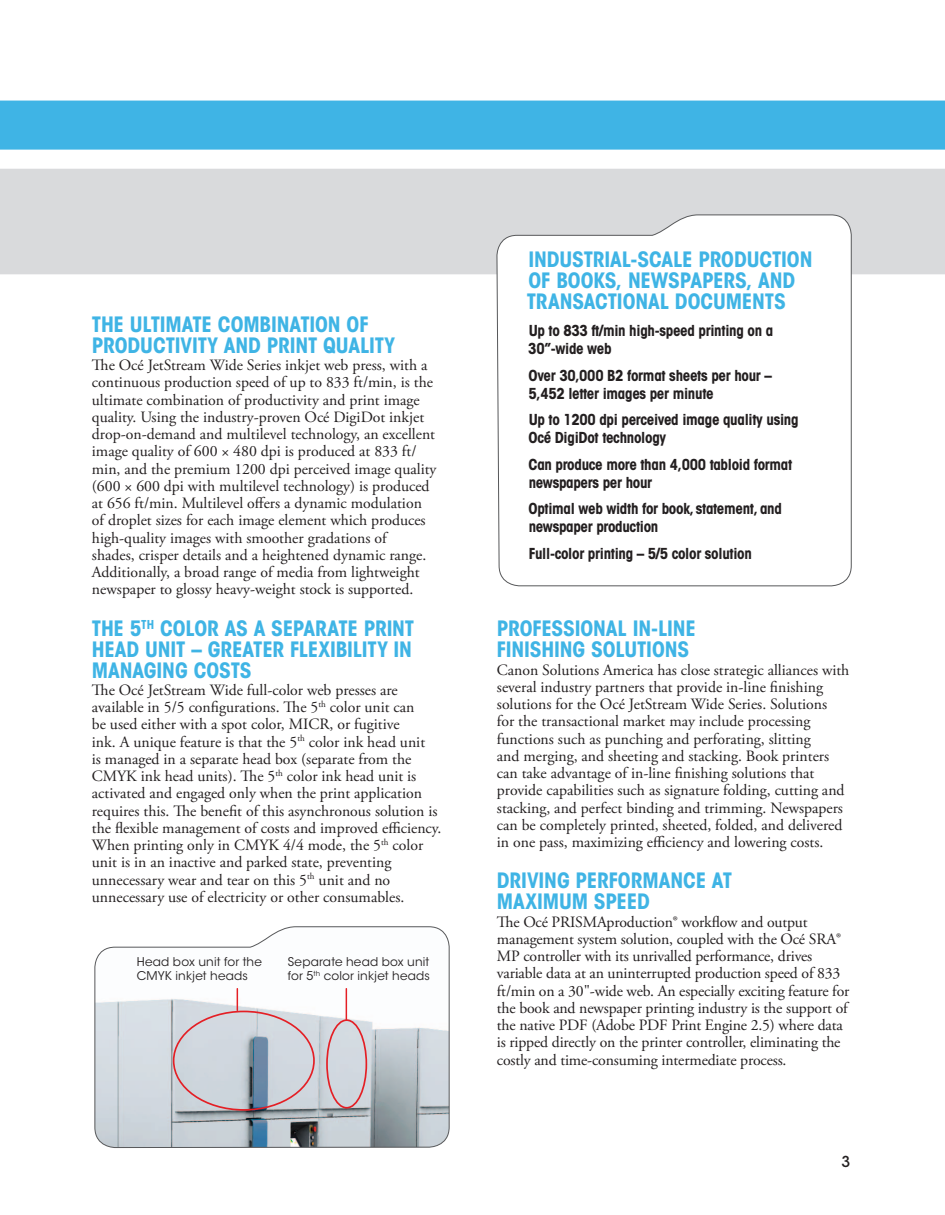
<style>
.page{position:relative;width:945px;height:1215px;background:#fff}
.page>*{position:absolute;margin:0;border:0;box-sizing:border-box;transform-origin:0 0}
.t1{font:700 condensed 21px/21px "ITC Avant Garde Std";letter-spacing:-.01em;color:#3fb4e5}
.t2{font:15.75px/17.2px "Adobe Garamond Pro";color:#231f20}
.t3{font:700 condensed 15px/18px "ITC Avant Garde Std";letter-spacing:-.02em;color:#231f20}
.t4{font:500 15px "ITC Avant Garde Std";color:#231f20}
.t5{font:12px/14.4px "ITC Avant Garde Std";letter-spacing:.015em;color:#231f20}
</style>
<div class="page">
<div style="left:0;top:101px;width:945px;height:46px;background:#3fb4e5"></div>
<svg style="left:0;top:147px;width:945px;height:127px;fill:#d9dadc"></svg>
<svg style="left:94px;top:926px;width:356px;height:222px"></svg>
<svg style="left:496px;top:214px;width:356px;height:373px"></svg>
<div style="left:173px;top:1011px;width:142px;height:100px;border:2px solid #e41f25;border-radius:50%"></div>
<div style="left:326px;top:1019px;width:41px;height:90px;border:2px solid #e41f25;border-radius:50%"></div>
<svg style="left:237px;top:989px;width:1px;height:21px"></svg>
<hr style="left:346px;top:989px;width:1px;height:31px;background:#e41f25">
<h1 class="t1" style="left:92px;top:315px;width:305px">THE ULTIMATE COMBINATION OF<br>PRODUCTIVITY AND PRINT QUALITY</h1>
<p class="t2" style="left:92px;top:358px;width:346px">The Océ JetStream Wide Series inkjet web press, with a continuous production speed of up to 833 ft/min, is the ulti mate combination of productivity and print image quality. Using the industry-proven Océ DigiDot inkjet drop-on-demand and multilevel technology, an excellent image quality of 600 × 480 dpi is produced at 833 ft/ min, and the premium 1200 dpi perceived image quality (600 × 600 dpi with multilevel technology) is produced at 656 ft/min. Multilevel offers a dynamic modulation of droplet sizes for each image element which produces high-quality images with smoother gradations of<br>shades, crisper details and a heightened dynamic range.<br>Additionally, a broad range of media from lightweight news paper to glossy heavy-weight stock is supported.</p>
<h1 class="t1" style="left:92px;top:618px;width:324px;text-align:justify">THE 5<sup>TH</sup> COLOR AS A SEPARATE PRINT HEAD UNIT – GREATER FLEXIBILITY IN MANAGING COSTS</h1>
<p class="t2" style="left:92px;top:683px;width:351px">The Océ JetStream Wide full-color web presses are available in 5/5 configurations. The 5<sup>th</sup> color unit can<br>be used either with a spot color, MICR, or fugitive<br>ink. A unique feature is that the 5<sup>th</sup> color ink head unit<br>is managed in a separate head box (separate from the CMYK ink head units). The 5<sup>th</sup> color ink head unit is activated and engaged only when the print application requires this. The benefit of this asynchronous solution is the flexible management of costs and improved efficiency.<br>When printing only in CMYK 4/4 mode, the 5<sup>th</sup> color unit is in an inactive and parked state, preventing unnecessary wear and tear on this 5<sup>th</sup> unit and no unnecessary use of electricity or other consumables.</p>
<p class="t5" style="left:137px;top:956px;width:127px">Head box unit for the<br>CMYK inkjet heads</p>
<p class="t5" style="left:288px;top:955px;width:144px">Separate head box unit for 5<sup>th</sup> color inkjet heads</p>
<h1 class="t1" style="left:527px;top:250px;width:287px">INDUSTRIAL-SCALE PRODUCTION<br>OF BOOKS, NEWSPAPERS, AND<br>TRANSACTIONAL DOCUMENTS</h1>
<p class="t3" style="left:528px;top:322px;width:246px">Up to 833 ft/min high-speed printing on a<br>30”-wide web</p>
<p class="t3" style="left:528px;top:367px;width:245px">Over 30,000 B2 format sheets per hour –<br>5,452 letter images per minute</p>
<p class="t3" style="left:528px;top:411px;width:272px">Up to 1200 dpi perceived image quality using<br>Océ DigiDot technology</p>
<p class="t3" style="left:528px;top:456px;width:265px">Can produce more than 4,000 tabloid format newspapers per hour</p>
<p class="t3" style="left:528px;top:501px;width:255px">Optimal web width for book, statement, and newspaper production</p>
<p class="t3" style="left:529px;top:545px;width:225px">Full-color printing – 5/5 color solution</p>
<h1 class="t1" style="left:497px;top:619px;width:201px">PROFESSIONAL IN-LINE<br>FINISHING SOLUTIONS</h1>
<p class="t2" style="left:497px;top:663px;width:354px">Canon Solutions America has close strategic alliances with several industry partners that provide in-line finishing solutions for the Océ JetStream Wide Series. Solutions<br>for the transactional market may include processing functions such as punching and perforating, slitting<br>and merging, and sheeting and stacking. Book printers can take advantage of in-line finishing solutions that provide capabilities such as signature folding, cutting and stacking, and perfect binding and trimming. Newspapers can be completely printed, sheeted, folded, and delivered in one pass, maximizing efficiency and lowering costs.</p>
<h1 class="t1" style="left:497px;top:871px;width:237px">DRIVING PERFORMANCE AT<br>MAXIMUM SPEED</h1>
<p class="t2" style="left:497px;top:915px;width:354px">The Océ PRISMAproduction® workflow and output manage ment system solution, coupled with the Océ SRA® MP controller with its unrivalled performance, drives variable data at an uninterrupted production speed of 833 ft/min on a 30"-wide web. An especially exciting feature for the book and newspaper printing industry is the support of the native PDF (Adobe PDF Print Engine 2.5) where data is ripped directly on the printer controller, eliminating the costly and time-consuming intermediate process.</p>
<p class="t4" style="left:842px;top:1155px;width:10px">3</p>
</div>
